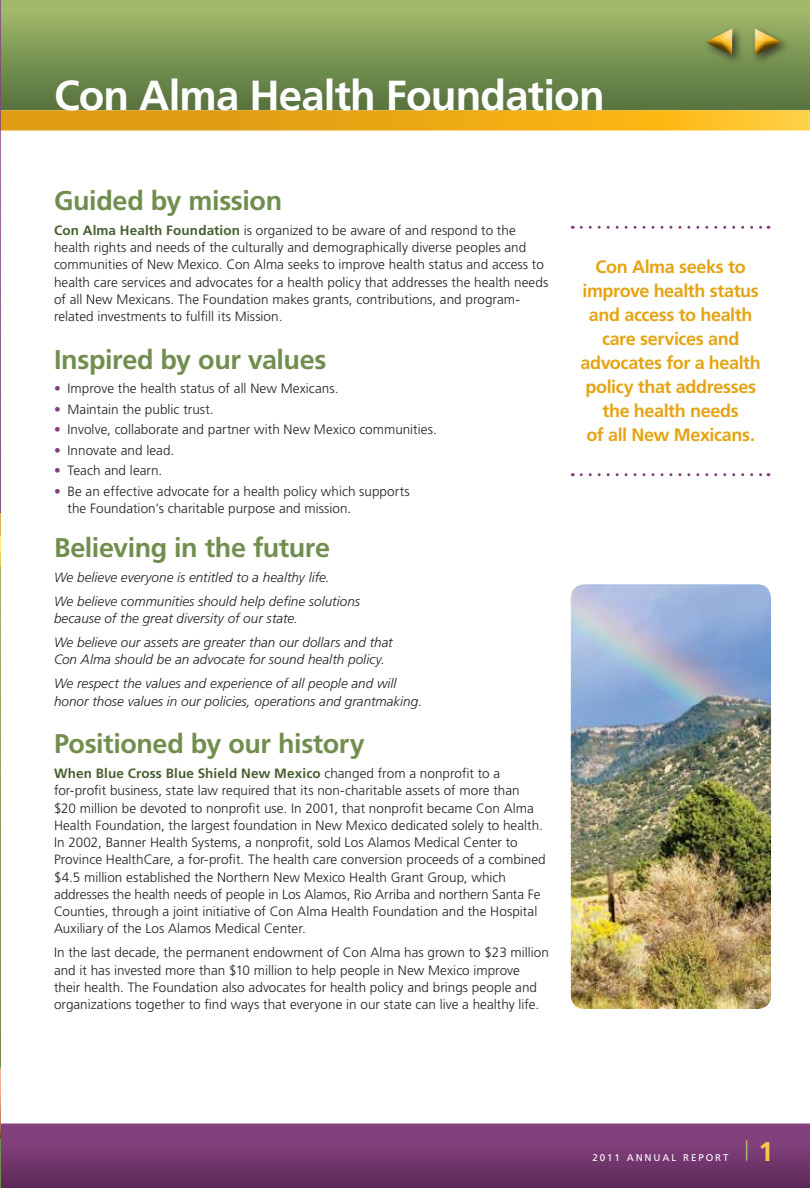
<style>
.page{position:relative;width:810px;height:1188px;background:#fff}
.page>*{position:absolute;margin:0;border:0;box-sizing:border-box;transform-origin:0 0}
.t1{font:700 42px "Frutiger";letter-spacing:-.02em;color:#fff}
.t2{font:700 27px "Frutiger";letter-spacing:-.015em;color:#718e4f}
.t3{font:700 27px "Frutiger";color:#fec44d}
.t4{font:700 18px/24px "Frutiger";letter-spacing:-.02em;color:#e4a413;text-align:center}
.t5{font:300 13.5px/17.2px "Frutiger";color:#221f1f}
.t6{font:italic 300 13.5px/24px "Frutiger";color:#221f1f}
.t7{font:9.75px "Frutiger";letter-spacing:.2em;color:#fff}
.s1{font-weight:700;color:#485f31}
.s2{font-weight:400;color:#81407b}
</style>
<div class="page">
<img style="left:1px;top:1124px;width:809px;height:64px">
<img style="left:1px;top:0;width:809px;height:130px">
<img style="left:0;top:0;width:1px;height:513px">
<img style="left:0;top:566px;width:1px;height:34px">
<img style="left:0;top:513px;width:1px;height:53px">
<img style="left:0;top:600px;width:1px;height:588px">
<svg style="left:581px;top:226px;width:188px;height:3px"></svg>
<svg style="left:581px;top:473px;width:188px;height:3px"></svg>
<img style="left:571px;top:584px;width:200px;height:425px">
<svg style="left:746px;top:1140px;width:1px;height:21px"></svg>
<div style="left:750px;top:25px;width:43px;height:41px;background:#221f1f;opacity:.75"></div>
<svg style="left:746px;top:20px;width:44px;height:14px"></svg>
<svg style="left:746px;top:34px;width:45px;height:30px"></svg>
<div style="left:702px;top:25px;width:42px;height:41px;background:#221f1f;opacity:.75"></div>
<svg style="left:697px;top:20px;width:44px;height:14px"></svg>
<svg style="left:696px;top:34px;width:45px;height:30px"></svg>
<h1 class="t1" style="left:54px;top:77px;width:552px">Con Alma Health Foundation</h1>
<h2 class="t2" style="left:54px;top:189px;width:230px">Guided by mission</h2>
<p class="t5" style="left:54px;top:222px;width:496px"><span class="s1">Con Alma Health Foundation</span> is organized to be aware of and respond to the health rights and needs of the culturally and demographically diverse peoples and communities of New Mexico. Con Alma seeks to improve health status and access to health care services and advocates for a health policy that addresses the health needs of all New Mexicans. The Foundation makes grants, contributions, and program&shy;related investments to fulfill its Mission.</p>
<h2 class="t2" style="left:54px;top:348px;width:274px">Inspired by our values</h2>
<p class="t5" style="left:54px;top:381px;width:286px"><span class="s2">•</span> Improve the health status of all New Mexicans.</p>
<p class="t5" style="left:54px;top:402px;width:161px"><span class="s2">•</span> Maintain the public trust.</p>
<p class="t5" style="left:54px;top:422px;width:384px"><span class="s2">•</span> Involve, collaborate and partner with New Mexico communities.</p>
<p class="t5" style="left:54px;top:443px;width:122px"><span class="s2">•</span> Innovate and lead.</p>
<p class="t5" style="left:54px;top:463px;width:110px"><span class="s2">•</span> Teach and learn.</p>
<p class="t5" style="left:68px;top:484px;width:344px;text-indent:-14px"><span class="s2">•</span> Be an effective advocate for a health policy which supports the Foundation’s charitable purpose and mission.</p>
<h2 class="t2" style="left:54px;top:536px;width:278px">Believing in the future</h2>
<p class="t6" style="left:54px;top:566px;width:308px">We believe everyone is entitled to a healthy life.<br>We believe communities should help define solutions</p>
<p class="t6" style="left:54px;top:608px;width:340px">because of the great diversity of our state.<br>We believe our assets are greater than our dollars and that</p>
<p class="t6" style="left:54px;top:649px;width:344px">Con Alma should be an advocate for sound health policy.<br>We respect the values and experience of all people and will</p>
<p class="t6" style="left:54px;top:690px;width:370px">honor those values in our policies, operations and grantmaking.</p>
<h2 class="t2" style="left:54px;top:732px;width:312px">Positioned by our history</h2>
<p class="t5" style="left:54px;top:766px;width:493px"><span class="s1">When Blue Cross Blue Shield New Mexico</span> changed from a nonprofit to a for-profit business, state law required that its non-charitable assets of more than<br>$20 million be devoted to nonprofit use. In 2001, that nonprofit became Con Alma Health Foundation, the largest foundation in New Mexico dedicated solely to health.<br>In 2002, Banner Health Systems, a nonprofit, sold Los Alamos Medical Center to Province HealthCare, a for-profit. The health care conversion proceeds of a combined $4.5 million established the Northern New Mexico Health Grant Group, which addresses the health needs of people in Los Alamos, Rio Arriba and northern Santa Fe Counties, through a joint initiative of Con Alma Health Foundation and the Hospital Auxiliary of the Los Alamos Medical Center.</p>
<p class="t5" style="left:54px;top:945px;width:496px">In the last decade, the permanent endowment of Con Alma has grown to $23 million and it has invested more than $10 million to help people in New Mexico improve their health. The Foundation also advocates for health policy and brings people and organizations together to find ways that everyone in our state can live a healthy life.</p>
<h3 class="t4" style="left:580px;top:256px;width:182px">Con Alma seeks to improve health status and access to health care services and advocates for a health policy that addresses the health needs<br>of all New Mexicans.</h3>
<p class="t7" style="left:593px;top:1152px;width:137px">2011 ANNUAL REPORT</p>
<h2 class="t3" style="left:758px;top:1140px;width:17px">1</h2>
</div>
